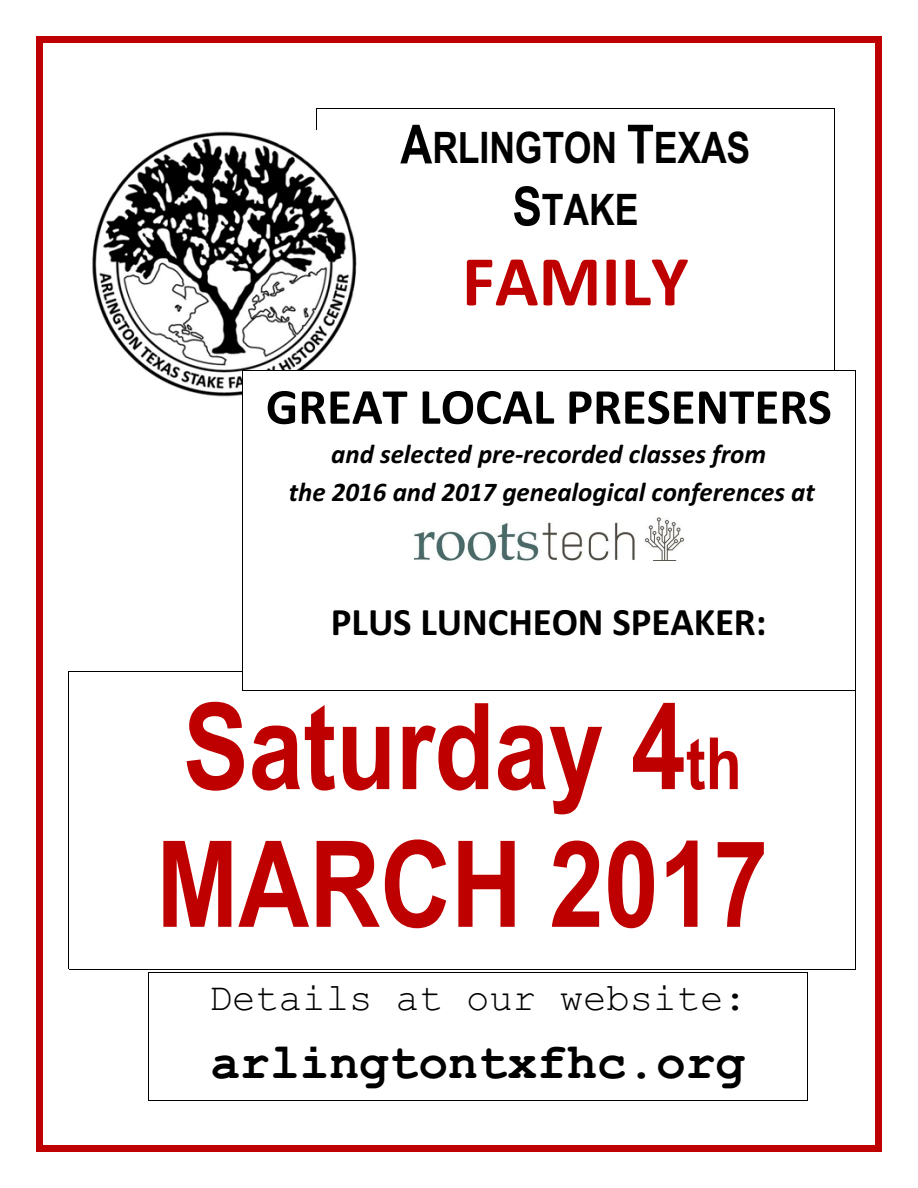
<style>
.page{position:relative;width:918px;height:1188px;background:#fff}
.page>*{position:absolute;margin:0;border:0;box-sizing:border-box;transform-origin:0 0}
.t1{font:700 120px/137.7px "Arial Narrow";color:#bf0000}
.t2{font:700 72px "Calibri";color:#bf0000}
.t3{font:700 51px "Calibri";color:#000}
.t4{font:700 49.5px "Courier New";color:#000}
.t5{font:700 43.5px/61.9px "Arial Narrow";letter-spacing:-.005em;color:#000;text-align:center}
.t6{font:700 39px "Calibri";color:#000}
.t7{font:39px "Courier New";color:#000}
.t8{font:italic 700 27px/38px "Calibri";color:#000;text-align:center}
.s1{font-size:54px}
.s2{font-size:72px}
</style>
<div class="page">
<div style="left:36px;top:36px;width:6px;height:1116px;background:#bf0000"></div>
<div style="left:876px;top:36px;width:6px;height:1116px;background:#bf0000"></div>
<div style="left:36px;top:36px;width:846px;height:6px;background:#bf0000"></div>
<div style="left:36px;top:1146px;width:846px;height:6px;background:#bf0000"></div>
<hr style="left:316px;top:108px;width:1px;height:309px;background:#000">
<hr style="left:834px;top:108px;width:1px;height:309px;background:#000">
<hr style="left:316px;top:108px;width:518px;height:1px;background:#000">
<img style="left:92px;top:130px;width:265px;height:267px">
<hr style="left:69px;top:672px;width:1px;height:297px;background:#000">
<hr style="left:855px;top:672px;width:1px;height:297px;background:#000">
<hr style="left:69px;top:672px;width:787px;height:1px;background:#000">
<hr style="left:69px;top:969px;width:787px;height:1px;background:#000">
<div style="left:242px;top:370px;width:614px;height:320px;background:#fff"></div>
<img style="left:415px;top:517px;width:268px;height:44px">
<hr style="left:242px;top:370px;width:1px;height:320px;background:#000">
<hr style="left:855px;top:370px;width:1px;height:320px;background:#000">
<hr style="left:242px;top:370px;width:614px;height:1px;background:#000">
<hr style="left:242px;top:690px;width:614px;height:1px;background:#000">
<hr style="left:148px;top:972px;width:1px;height:129px;background:#000">
<hr style="left:807px;top:972px;width:1px;height:129px;background:#000">
<hr style="left:148px;top:972px;width:659px;height:1px;background:#000">
<hr style="left:148px;top:1101px;width:659px;height:1px;background:#000">
<h3 class="t5" style="left:400px;top:124px;width:352px"><span class="s1">A</span>RLINGTON <span class="s1">T</span>EXAS<br><span class="s1">S</span>TAKE</h3>
<h2 class="t2" style="left:462px;top:251px;width:228px">FAMILY</h2>
<h3 class="t3" style="left:266px;top:385px;width:567px">GREAT LOCAL PRESENTERS</h3>
<p class="t8" style="left:289px;top:437px;width:527px">and selected pre-recorded classes from<br>the 2016 and 2017 genealogical conferences at</p>
<h3 class="t6" style="left:331px;top:605px;width:437px">PLUS LUNCHEON SPEAKER:</h3>
<h1 class="t1" style="left:156px;top:696px;width:613px">Saturday 4<span class="s2">th<br></span>MARCH 2017</h1>
<h3 class="t7" style="left:209px;top:986px;width:540px">Details at our website:</h3>
<h3 class="t4" style="left:211px;top:1047px;width:536px">arlingtontxfhc.org</h3>
</div>
